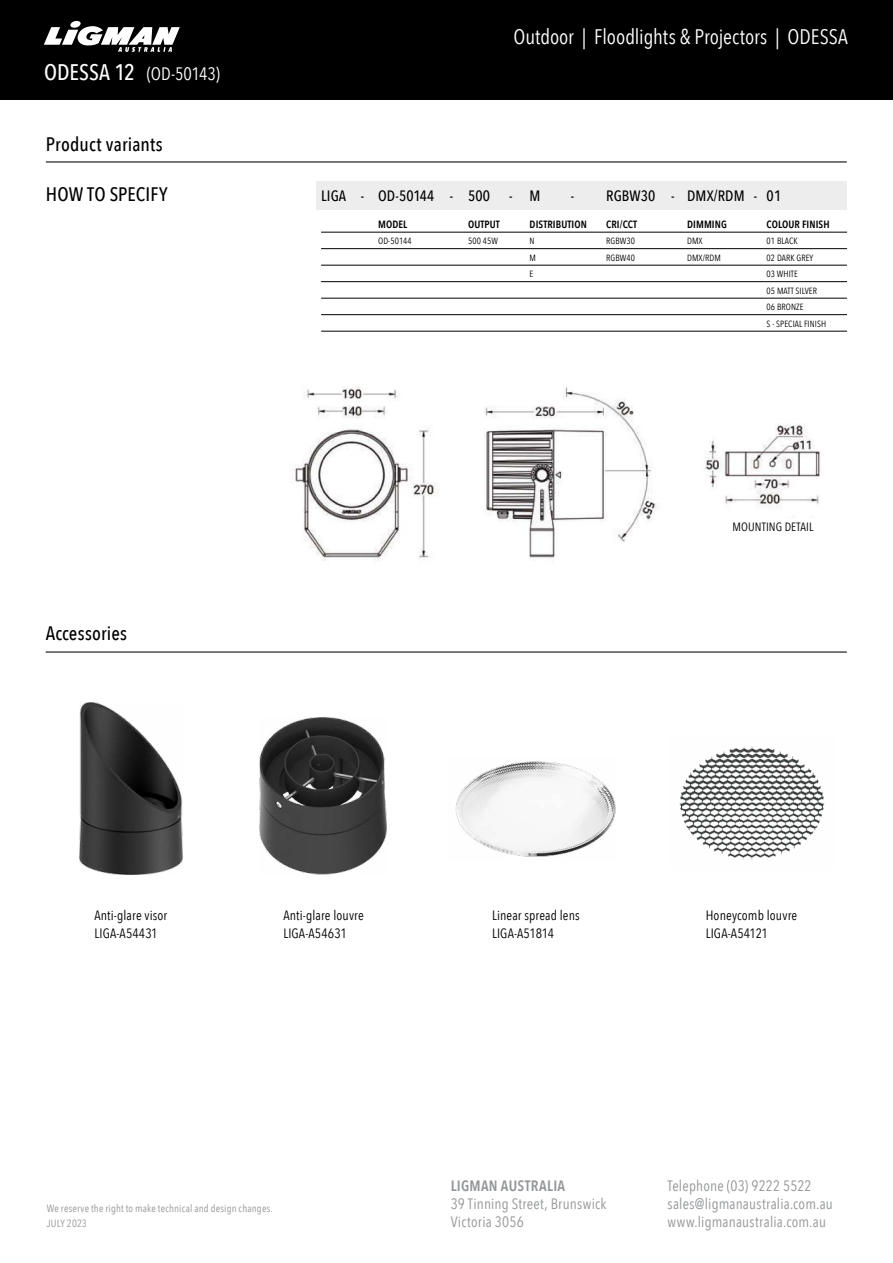
<style>
.page{position:relative;width:893px;height:1263px;background:#fff}
.page>*{position:absolute;margin:0;border:0;box-sizing:border-box;transform-origin:0 0}
.t1{font:21px "Avenir Next Condensed";letter-spacing:-.005em;color:#fff}
.t2{font:500 19.5px "Avenir Next Condensed";letter-spacing:.005em;color:#000}
.t3{font:18px "Avenir Next Condensed";letter-spacing:-.005em;color:#fff}
.t4{font:15px/18px "Avenir Next Condensed";letter-spacing:.01em;color:#939598}
.t5{font:500 15px "Avenir Next Condensed";letter-spacing:.01em;color:#000}
.t6{font:600 15px "Avenir Next Condensed";letter-spacing:.02em;color:#939598}
.t7{font:13.5px/18px "Avenir Next Condensed";letter-spacing:.01em;color:#000}
.t8{font:12px "Avenir Next Condensed";letter-spacing:.01em;color:#000}
.t9{font:10.5px/15px "Avenir Next Condensed";letter-spacing:.02em;color:#939598}
.t10{font:600 10.5px "Avenir Next Condensed";letter-spacing:.01em;color:#000}
.t11{font:9px/16.5px "Avenir Next Condensed";letter-spacing:.01em;color:#000}
.s1{font-weight:500;font-size:22.5px}
</style>
<div class="page">
<div style="left:0;top:0;width:893px;height:99px;background:#000"></div>
<svg style="left:44px;top:20px;width:136px;height:32px"></svg>
<hr style="left:46px;top:161px;width:801px;height:1px;background:#000">
<img style="left:295px;top:386px;width:526px;height:175px">
<div style="left:715px;top:519px;width:115px;height:20px;background:#fff"></div>
<div style="left:317px;top:181px;width:530px;height:28px;background:#ededee"></div>
<hr style="left:321px;top:232px;width:526px;height:1px;background:#000">
<hr style="left:321px;top:248px;width:526px;height:1px;background:#000">
<hr style="left:321px;top:265px;width:526px;height:1px;background:#000">
<hr style="left:321px;top:281px;width:526px;height:1px;background:#000">
<hr style="left:321px;top:298px;width:526px;height:1px;background:#000">
<hr style="left:321px;top:314px;width:526px;height:1px;background:#000">
<hr style="left:321px;top:331px;width:526px;height:1px;background:#000">
<hr style="left:46px;top:651px;width:801px;height:1px;background:#000">
<img style="left:80px;top:703px;width:102px;height:171px">
<img style="left:260px;top:718px;width:126px;height:156px">
<img style="left:455px;top:761px;width:161px;height:96px">
<img style="left:679px;top:746px;width:146px;height:114px">
<p class="t3" style="left:44px;top:58px;width:177px"><span class="s1">ODESSA 12</span> (OD-50143)</p>
<h2 class="t2" style="left:46px;top:132px;width:118px">Product variants</h2>
<h2 class="t2" style="left:46px;top:182px;width:123px">HOW TO SPECIFY</h2>
<h2 class="t2" style="left:46px;top:621px;width:83px">Accessories</h2>
<h1 class="t1" style="left:513px;top:19px;width:336px">Outdoor | Floodlights &amp; Projectors | ODESSA</h1>
<p class="t5" style="left:321px;top:186px;width:170px">LIGA - OD-50144 - 500</p>
<p class="t5" style="left:509px;top:186px;width:33px">- M</p>
<p class="t5" style="left:571px;top:186px;width:212px">- RGBW30 - DMX/RDM - 01</p>
<p class="t10" style="left:378px;top:215px;width:31px">MODEL</p>
<p class="t10" style="left:468px;top:215px;width:33px">OUTPUT</p>
<p class="t10" style="left:530px;top:215px;width:59px">DISTRIBUTION</p>
<p class="t10" style="left:606px;top:215px;width:32px">CRI/CCT</p>
<p class="t10" style="left:687px;top:215px;width:41px">DIMMING</p>
<p class="t10" style="left:767px;top:215px;width:64px">COLOUR FINISH</p>
<p class="t11" style="left:378px;top:232px;width:35px">OD-50144</p>
<p class="t11" style="left:468px;top:232px;width:31px">500 45W</p>
<p class="t11" style="left:530px;top:232px;width:7px">N</p>
<p class="t11" style="left:606px;top:232px;width:30px">RGBW30</p>
<p class="t11" style="left:687px;top:232px;width:17px">DMX</p>
<p class="t11" style="left:767px;top:232px;width:33px">01 BLACK</p>
<p class="t11" style="left:530px;top:249px;width:8px">M</p>
<p class="t11" style="left:606px;top:249px;width:30px">RGBW40</p>
<p class="t11" style="left:687px;top:249px;width:35px">DMX/RDM</p>
<p class="t11" style="left:767px;top:249px;width:48px">02 DARK GREY</p>
<p class="t11" style="left:530px;top:265px;width:5px">E</p>
<p class="t11" style="left:767px;top:265px;width:61px">03 WHITE<br>05 MATT SILVER<br>06 BRONZE<br>S - SPECIAL FINISH</p>
<p class="t8" style="left:733px;top:517px;width:82px">MOUNTING DETAIL</p>
<p class="t7" style="left:94px;top:906px;width:74px">Anti-glare visor<br>LIGA-A54431</p>
<p class="t7" style="left:283px;top:906px;width:82px">Anti-glare louvre<br>LIGA-A54631</p>
<p class="t7" style="left:492px;top:906px;width:89px">Linear spread lens<br>LIGA-A51814</p>
<p class="t7" style="left:706px;top:906px;width:93px">Honeycomb louvre<br>LIGA-A54121</p>
<p class="t9" style="left:47px;top:1200px;width:227px">We reserve the right to make technical and design changes.<br>JULY 2023</p>
<p class="t6" style="left:451px;top:1172px;width:116px">LIGMAN AUSTRALIA</p>
<p class="t4" style="left:451px;top:1194px;width:157px">39 Tinning Street, Brunswick<br>Victoria 3056</p>
<p class="t4" style="left:667px;top:1176px;width:167px">Telephone (03) 9222 5522 sales@ligmanaustralia.com.au www.ligmanaustralia.com.au</p>
</div>
